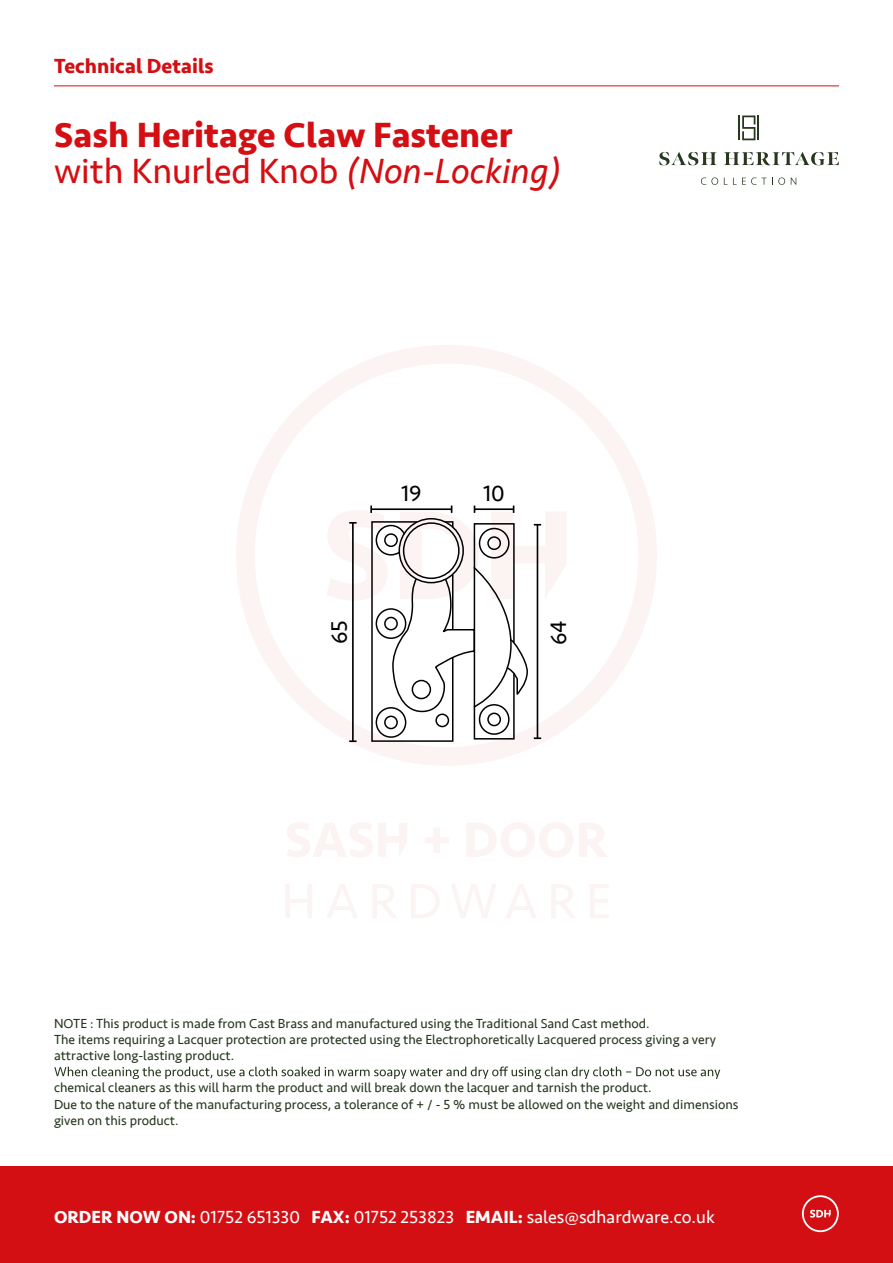
<style>
.page{position:relative;width:893px;height:1263px;background:#fff}
.page>*{position:absolute;margin:0;border:0;box-sizing:border-box;transform-origin:0 0}
.t1{font:700 36px/36px "Seravek";color:#d40f14}
.t2{font:22.95px "Seravek";color:#000}
.t3{font:700 21px "Seravek";color:#d40f14}
.t4{font:18px "Seravek";color:#fff}
.t5{font:13.5px/16.2px "Seravek";color:#26381e}
.s1{font-weight:400}
.s2{font-weight:400;font-style:italic}
.s3{font-weight:700}
</style>
<div class="page">
<svg style="left:236px;top:345px;width:421px;height:420px"></svg>
<svg style="left:287px;top:823px;width:120px;height:34px"></svg>
<svg style="left:425px;top:828px;width:24px;height:25px"></svg>
<svg style="left:467px;top:823px;width:140px;height:34px"></svg>
<svg style="left:286px;top:885px;width:26px;height:33px"></svg>
<svg style="left:327px;top:885px;width:30px;height:33px"></svg>
<svg style="left:373px;top:885px;width:24px;height:33px"></svg>
<svg style="left:411px;top:885px;width:28px;height:33px"></svg>
<svg style="left:452px;top:885px;width:44px;height:33px"></svg>
<svg style="left:506px;top:885px;width:30px;height:33px"></svg>
<svg style="left:552px;top:885px;width:23px;height:33px"></svg>
<svg style="left:590px;top:885px;width:18px;height:33px"></svg>
<div style="left:0;top:1166px;width:893px;height:97px;background:#d40f14"></div>
<svg style="left:802px;top:1195px;width:37px;height:37px"></svg>
<hr style="left:54px;top:85px;width:785px;height:1px;background:#d40f14">
<svg style="left:659px;top:152px;width:58px;height:13px"></svg>
<svg style="left:724px;top:152px;width:115px;height:13px"></svg>
<svg style="left:701px;top:177px;width:17px;height:8px"></svg>
<svg style="left:733px;top:177px;width:33px;height:8px"></svg>
<svg style="left:772px;top:177px;width:13px;height:8px"></svg>
<svg style="left:791px;top:178px;width:5px;height:7px"></svg>
<svg style="left:742px;top:116px;width:13px;height:24px"></svg>
<hr style="left:738px;top:116px;width:2px;height:24px;background:#26381e">
<hr style="left:757px;top:116px;width:2px;height:24px;background:#26381e">
<svg style="left:326px;top:505px;width:241px;height:237px"></svg>
<div style="left:435px;top:713px;width:14px;height:14px;border:2px solid #000;border-radius:50%"></div>
<div style="left:412px;top:680px;width:19px;height:19px;border:2px solid #000;border-radius:50%"></div>
<svg style="left:54px;top:1066px;width:666px;height:13px"></svg>
<h3 class="t3" style="left:54px;top:50px;width:161px">Technical Details</h3>
<h1 class="t1" style="left:54px;top:117px;width:509px">Sash Heritage Claw Fastener <span class="s1">with Knurled Knob</span> <span class="s2">(Non-Locking)</span></h1>
<h2 class="t2" style="left:401px;top:475px;width:22px">19</h2>
<h2 class="t2" style="left:483px;top:475px;width:23px">10</h2>
<h2 class="t2" style="left:321px;top:644px;width:26px;rotate:-90deg">65</h2>
<h2 class="t2" style="left:541px;top:645px;width:26px;rotate:-90deg">64</h2>
<p class="t5" style="left:54px;top:1015px;width:663px">NOTE : This product is made from Cast Brass and manufactured using the Traditional Sand Cast method.<br>The items requiring a Lacquer protection are protected using the Electrophoretically Lacquered process giving a very attractive long-lasting product.</p>
<p class="t5" style="left:54px;top:1080px;width:686px">chemical cleaners as this will harm the product and will break down the lacquer and tarnish the product.<br>Due to the nature of the manufacturing process, a tolerance of + / - 5 % must be allowed on the weight and dimensions given on this product.</p>
<h3 class="t4" style="left:54px;top:1203px;width:662px"><span class="s3">ORDER NOW ON:</span> 01752 651330 <span class="s3">FAX:</span> 01752 253823 <span class="s3">EMAIL:</span> sales@sdhardware.co.uk</h3>
</div>
